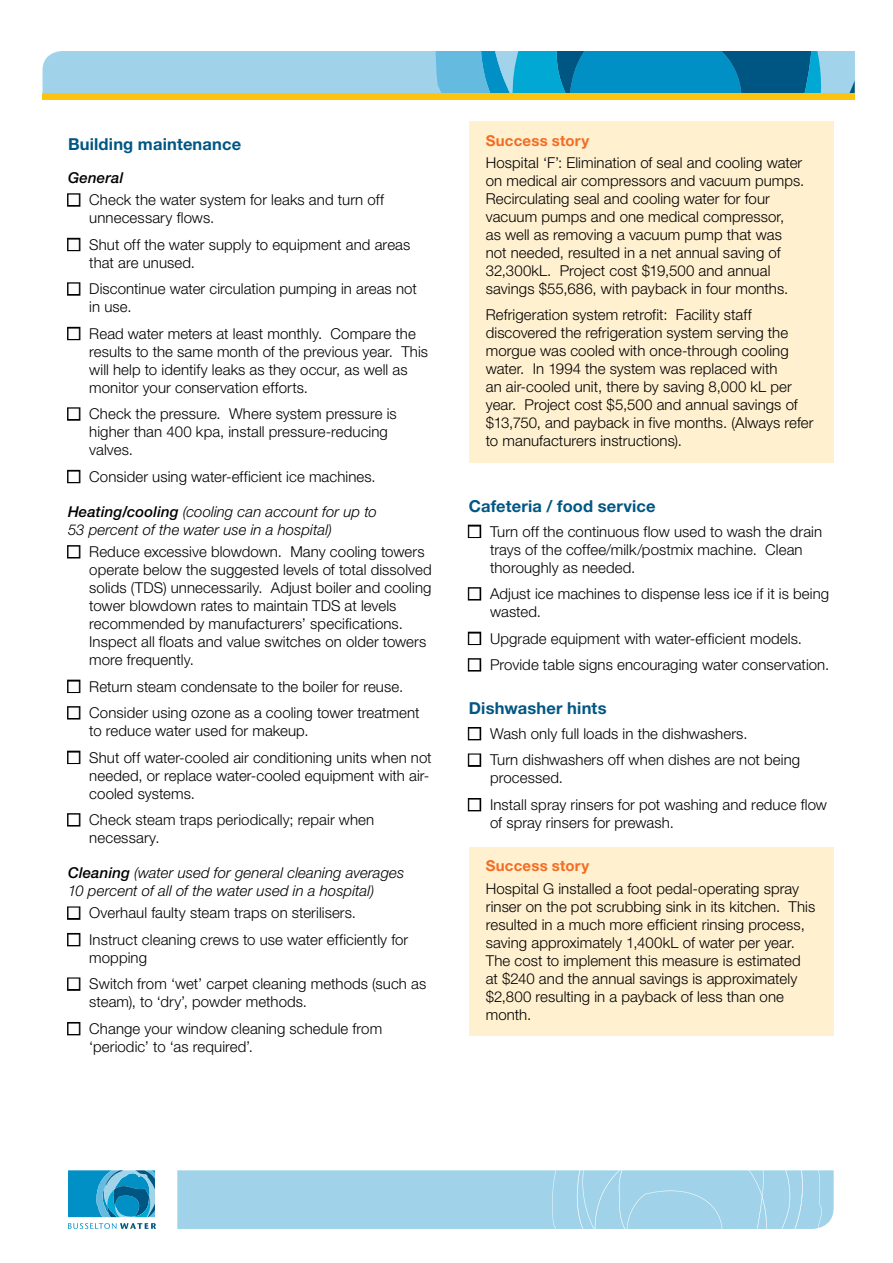
<style>
.page{position:relative;width:893px;height:1263px;background:#fff}
.page>*{position:absolute;margin:0;border:0;box-sizing:border-box;transform-origin:0 0}
.t1{font:700 16.5px "Helvetica Neue";letter-spacing:.01em;color:#005783}
.t2{font:300 15px/18px "Helvetica Neue";letter-spacing:.005em;color:#000}
.t3{font:italic 300 15px/18px "Helvetica Neue";letter-spacing:.005em;color:#000}
.t4{font:700 15px "Helvetica Neue";letter-spacing:.015em;color:#f36c23}
.t5{font:italic 500 15px "Helvetica Neue";letter-spacing:.015em;color:#000}
.s1{color:#fff}
.s2{font-weight:500}
</style>
<div class="page">
<svg style="left:68px;top:1170px;width:88px;height:59px;background:#49a8cd"></svg>
<div style="left:177px;top:1170px;width:657px;height:59px;background:#a0d3e9"></div>
<svg style="left:43px;top:51px;width:812px;height:43px;background:#61b2cf"></svg>
<div style="left:43px;top:94px;width:812px;height:6px;background:#fcc40f"></div>
<div style="left:67px;top:193px;width:13px;height:14px;border:3px solid #000"></div>
<div style="left:67px;top:238px;width:13px;height:13px;border:3px solid #000"></div>
<div style="left:67px;top:282px;width:13px;height:14px;border:3px solid #000"></div>
<div style="left:67px;top:327px;width:13px;height:13px;border:3px solid #000"></div>
<div style="left:67px;top:407px;width:13px;height:14px;border:3px solid #000"></div>
<div style="left:67px;top:470px;width:13px;height:13px;border:3px solid #000"></div>
<div style="left:67px;top:545px;width:13px;height:13px;border:3px solid #000"></div>
<div style="left:67px;top:680px;width:13px;height:13px;border:3px solid #000"></div>
<div style="left:67px;top:706px;width:13px;height:13px;border:3px solid #000"></div>
<div style="left:67px;top:751px;width:13px;height:13px;border:3px solid #000"></div>
<div style="left:67px;top:813px;width:13px;height:13px;border:3px solid #000"></div>
<div style="left:67px;top:906px;width:13px;height:14px;border:3px solid #000"></div>
<div style="left:67px;top:933px;width:13px;height:13px;border:3px solid #000"></div>
<div style="left:67px;top:977px;width:13px;height:14px;border:3px solid #000"></div>
<div style="left:67px;top:1022px;width:13px;height:13px;border:3px solid #000"></div>
<div style="left:469px;top:121px;width:364px;height:41px;background:#fff0d0"></div>
<div style="left:469px;top:148px;width:364px;height:162px;background:#fff0d0"></div>
<div style="left:469px;top:300px;width:364px;height:162px;background:#fff0d0"></div>
<div style="left:469px;top:847px;width:364px;height:40px;background:#fff0d0"></div>
<div style="left:469px;top:873px;width:364px;height:162px;background:#fff0d0"></div>
<div style="left:468px;top:525px;width:13px;height:13px;border:3px solid #000"></div>
<div style="left:468px;top:587px;width:13px;height:13px;border:3px solid #000"></div>
<div style="left:468px;top:632px;width:13px;height:13px;border:3px solid #000"></div>
<div style="left:468px;top:658px;width:13px;height:13px;border:3px solid #000"></div>
<div style="left:468px;top:727px;width:13px;height:13px;border:3px solid #000"></div>
<div style="left:468px;top:753px;width:13px;height:14px;border:3px solid #000"></div>
<div style="left:468px;top:798px;width:13px;height:13px;border:3px solid #000"></div>
<p class="t1" style="left:68px;top:134px;width:175px">Building maintenance</p>
<p class="t5" style="left:68px;top:169px;width:57px">General</p>
<p class="t2" style="left:89px;top:190px;width:296px;text-indent:-21px"><span class="s1">■</span> Check the water system for leaks and turn off unnecessary flows.</p>
<p class="t2" style="left:89px;top:235px;width:323px;text-indent:-21px"><span class="s1">■</span> Shut off the water supply to equipment and areas that are unused.</p>
<p class="t2" style="left:89px;top:279px;width:329px;text-indent:-21px"><span class="s1">■</span> Discontinue water circulation pumping in areas not in use.</p>
<p class="t2" style="left:89px;top:324px;width:340px;text-indent:-21px"><span class="s1">■</span> Read water meters at least monthly. Compare the results to the same month of the previous year. This will help to identify leaks as they occur, as well as monitor your conservation efforts.</p>
<p class="t2" style="left:89px;top:405px;width:309px;text-indent:-21px"><span class="s1">■</span> Check the pressure. Where system pressure is higher than 400 kpa, install pressure-reducing valves.</p>
<p class="t2" style="left:68px;top:467px;width:309px"><span class="s1">■</span> Consider using water-efficient ice machines.</p>
<p class="t3" style="left:68px;top:502px;width:310px"><span class="s2">Heating/cooling</span> (cooling can account for up to<br>53 percent of the water use in a hospital)</p>
<p class="t2" style="left:89px;top:542px;width:344px;text-indent:-21px"><span class="s1">■</span> Reduce excessive blowdown. Many cooling towers operate below the suggested levels of total dissolved solids (TDS) unnecessarily. Adjust boiler and cooling tower blowdown rates to maintain TDS at levels recommended by manufacturers’ specifications.<br>Inspect all floats and value switches on older towers more frequently.</p>
<p class="t2" style="left:68px;top:677px;width:337px"><span class="s1">■</span> Return steam condensate to the boiler for reuse.</p>
<p class="t2" style="left:89px;top:703px;width:332px;text-indent:-21px"><span class="s1">■</span> Consider using ozone as a cooling tower treatment to reduce water used for makeup.</p>
<p class="t2" style="left:89px;top:748px;width:344px;text-indent:-21px"><span class="s1">■</span> Shut off water-cooled air conditioning units when not needed, or replace water-cooled equipment with air&shy;cooled systems.</p>
<p class="t2" style="left:89px;top:810px;width:287px;text-indent:-21px"><span class="s1">■</span> Check steam traps periodically; repair when necessary.</p>
<p class="t3" style="left:68px;top:863px;width:338px"><span class="s2">Cleaning</span> (water used for general cleaning averages<br>10 percent of all of the water used in a hospital)</p>
<p class="t2" style="left:68px;top:904px;width:290px"><span class="s1">■</span> Overhaul faulty steam traps on sterilisers.</p>
<p class="t2" style="left:89px;top:930px;width:321px;text-indent:-21px"><span class="s1">■</span> Instruct cleaning crews to use water efficiently for mopping</p>
<p class="t2" style="left:89px;top:975px;width:338px;text-indent:-21px"><span class="s1">■</span> Switch from ‘wet’ carpet cleaning methods (such as steam), to ‘dry’, powder methods.</p>
<p class="t2" style="left:89px;top:1019px;width:294px;text-indent:-21px"><span class="s1">■</span> Change your window cleaning schedule from ‘periodic’ to ‘as required’.</p>
<p class="t4" style="left:486px;top:131px;width:105px">Success story</p>
<p class="t2" style="left:486px;top:153px;width:320px">Hospital ‘F’: Elimination of seal and cooling water on medical air compressors and vacuum pumps.<br>Recirculating seal and cooling water for four vacuum pumps and one medical compressor,<br>as well as removing a vacuum pump that was not needed, resulted in a net annual saving of 32,300kL. Project cost $19,500 and annual savings $55,686, with payback in four months.</p>
<p class="t2" style="left:486px;top:306px;width:329px">Refrigeration system retrofit: Facility staff discovered the refrigeration system serving the morgue was cooled with once-through cooling water. In 1994 the system was replaced with<br>an air-cooled unit, there by saving 8,000 kL per year. Project cost $5,500 and annual savings of $13,750, and payback in five months. (Always refer to manufacturers instructions).</p>
<p class="t1" style="left:469px;top:496px;width:188px">Cafeteria / food service</p>
<p class="t2" style="left:490px;top:522px;width:334px;text-indent:-21px"><span class="s1">■</span> Turn off the continuous flow used to wash the drain trays of the coffee/milk/postmix machine. Clean thoroughly as needed.</p>
<p class="t2" style="left:490px;top:584px;width:341px;text-indent:-21px"><span class="s1">■</span> Adjust ice machines to dispense less ice if it is being wasted.</p>
<p class="t2" style="left:469px;top:629px;width:335px"><span class="s1">■</span> Upgrade equipment with water-efficient models.</p>
<p class="t2" style="left:469px;top:655px;width:362px"><span class="s1">■</span> Provide table signs encouraging water conservation.</p>
<p class="t1" style="left:469px;top:698px;width:139px">Dishwasher hints</p>
<p class="t2" style="left:469px;top:724px;width:280px"><span class="s1">■</span> Wash only full loads in the dishwashers.</p>
<p class="t2" style="left:490px;top:751px;width:312px;text-indent:-21px"><span class="s1">■</span> Turn dishwashers off when dishes are not being processed.</p>
<p class="t2" style="left:490px;top:795px;width:338px;text-indent:-21px"><span class="s1">■</span> Install spray rinsers for pot washing and reduce flow of spray rinsers for prewash.</p>
<p class="t4" style="left:486px;top:857px;width:105px">Success story</p>
<p class="t2" style="left:486px;top:879px;width:331px">Hospital G installed a foot pedal-operating spray rinser on the pot scrubbing sink in its kitchen. This resulted in a much more efficient rinsing process, saving approximately 1,400kL of water per year.<br>The cost to implement this measure is estimated at $240 and the annual savings is approximately $2,800 resulting in a payback of less than one month.</p>
</div>
